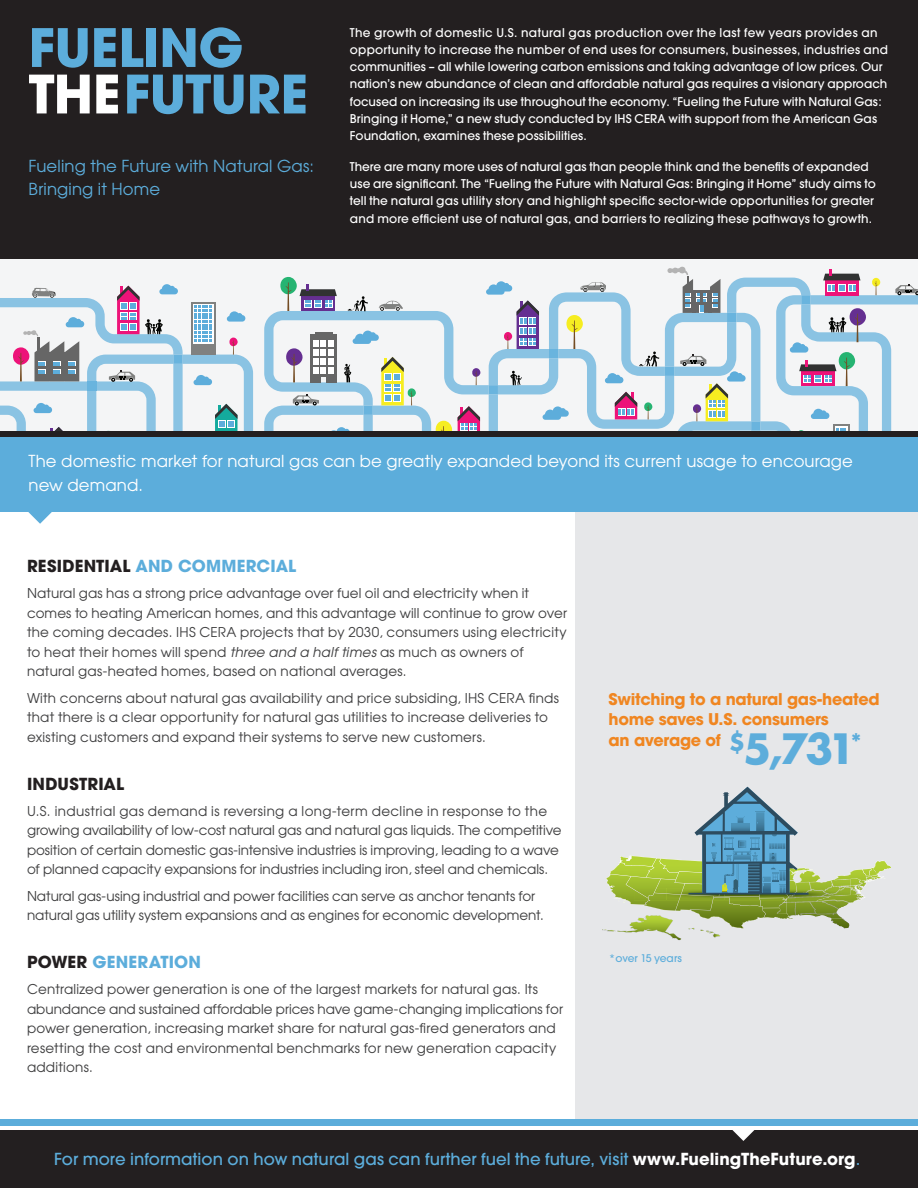
<style>
.page{position:relative;width:918px;height:1188px;background:#fff}
.page>*{position:absolute;margin:0;border:0;box-sizing:border-box;transform-origin:0 0}
.t1{font:700 52.5px/46.5px "Avant Garde";letter-spacing:-.01em;color:#5caddb}
.t2{font:16.5px/24px "Avant Garde";letter-spacing:.01em;color:#fff}
.t3{font:500 16.5px "Avant Garde";letter-spacing:.005em;color:#5caddb}
.t4{font:16.5px/22.5px "Avant Garde";letter-spacing:.01em;color:#5caddb}
.t5{font:700 16.5px "Avant Garde";letter-spacing:.01em;color:#5caddb}
.t6{font:700 16.5px "Avant Garde";letter-spacing:.01em;color:#231f20}
.t7{font:700 16.05px/20.4px "Avant Garde";letter-spacing:-.02em;color:#f08621}
.t8{font:13.5px/19.5px "Avant Garde";letter-spacing:.01em;color:#3e3e3f}
.t9{font:500 12px/17.2px "Avant Garde";letter-spacing:.005em;color:#fff}
.t10{font:500 10.5px "Avant Garde";letter-spacing:-.01em;color:#5caddb}
.s1{color:#fff}
.s2{color:#231f20}
.s3{font-style:italic}
.s4{font-family:"Futura Std";font-size:23.7px;color:#5daddb}
.s5{font-family:"Futura Std";font-size:40.65px;color:#5daddb}
.s6{font-weight:700;color:#fff}
</style>
<div class="page">
<div style="left:0;top:252px;width:918px;height:179px;background:#f4f5f6"></div>
<svg style="left:0;top:266px;width:918px;height:165px"></svg>
<div style="left:575px;top:512px;width:343px;height:608px;background:#e6e7e9"></div>
<div style="left:0;top:1130px;width:918px;height:58px;background:#231f20"></div>
<div style="left:0;top:0;width:918px;height:258px;background:#231f20"></div>
<div style="left:0;top:431px;width:918px;height:7px;background:#231f20"></div>
<div style="left:0;top:1119px;width:918px;height:7px;background:#5caddb"></div>
<svg style="left:732px;top:1130px;width:23px;height:11px"></svg>
<div style="left:0;top:438px;width:918px;height:74px;background:#5caddb"></div>
<svg style="left:28px;top:512px;width:24px;height:12px"></svg>
<svg style="left:602px;top:787px;width:270px;height:153px"></svg>
<img style="left:769px;top:853px;width:34px;height:18px">
<img style="left:872px;top:861px;width:19px;height:20px">
<img style="left:787px;top:877px;width:63px;height:41px">
<img style="left:850px;top:875px;width:22px;height:21px">
<img style="left:777px;top:898px;width:10px;height:16px">
<img style="left:831px;top:918px;width:19px;height:10px">
<p class="t1" style="left:28px;top:24px;width:281px">FUELING<br><span class="s1">THE</span>FUTURE</p>
<p class="t4" style="left:28px;top:154px;width:287px">Fueling the Future with Natural Gas:<br>Bringing it Home</p>
<p class="t9" style="left:350px;top:24px;width:540px">The growth of domestic U.S. natural gas production over the last few years provides an opportunity to increase the number of end uses for consumers, businesses, industries and communities – all while lowering carbon emissions and taking advantage of low prices. Our nation’s new abundance of clean and affordable natural gas requires a visionary approach focused on increasing its use throughout the economy. “Fueling the Future with Natural Gas:<br>Bringing it Home,” a new study conducted by IHS CERA with support from the American Gas Foundation, examines these possibilities.</p>
<p class="t9" style="left:350px;top:158px;width:527px">There are many more uses of natural gas than people think and the benefits of expanded use are significant. The “Fueling the Future with Natural Gas: Bringing it Home” study aims to tell the natural gas utility story and highlight specific sector-wide opportunities for greater and more efficient use of natural gas, and barriers to realizing these pathways to growth.</p>
<p class="t2" style="left:28px;top:449px;width:826px">The domestic market for natural gas can be greatly expanded beyond its current usage to encourage new demand.</p>
<p class="t5" style="left:27px;top:555px;width:271px"><span class="s2">RESIDENTIAL</span> AND COMMERCIAL</p>
<p class="t8" style="left:27px;top:583px;width:542px">Natural gas has a strong price advantage over fuel oil and electricity when it comes to heating American homes, and this advantage will continue to grow over the coming decades. IHS CERA projects that by 2030, consumers using electricity to heat their homes will spend <span class="s3">three and a half times</span> as much as owners of natural gas-heated homes, based on national averages.</p>
<p class="t8" style="left:27px;top:688px;width:534px">With concerns about natural gas availability and price subsiding, IHS CERA finds that there is a clear opportunity for natural gas utilities to increase deliveries to existing customers and expand their systems to serve new customers.</p>
<p class="t6" style="left:27px;top:773px;width:99px">INDUSTRIAL</p>
<p class="t8" style="left:27px;top:801px;width:536px">U.S. industrial gas demand is reversing a long-term decline in response to the growing availability of low-cost natural gas and natural gas liquids. The competitive position of certain domestic gas-intensive industries is improving, leading to a wave of planned capacity expansions for industries including iron, steel and chemicals.</p>
<p class="t8" style="left:27px;top:886px;width:518px">Natural gas-using industrial and power facilities can serve as anchor tenants for natural gas utility system expansions and as engines for economic development.</p>
<p class="t5" style="left:27px;top:951px;width:175px"><span class="s2">POWER</span> GENERATION</p>
<p class="t8" style="left:27px;top:979px;width:538px">Centralized power generation is one of the largest markets for natural gas. Its abundance and sustained affordable prices have game-changing implications for power generation, increasing market share for natural gas-fired generators and resetting the cost and environmental benchmarks for new generation capacity additions.</p>
<p class="t7" style="left:609px;top:689px;width:273px">Switching to a natural gas-heated home saves U.S. consumers<br>an average of <span class="s4">$</span><span class="s5">5,731</span><span class="s4">*</span></p>
<p class="t10" style="left:609px;top:952px;width:74px">*over 15 years</p>
<p class="t3" style="left:54px;top:1149px;width:808px">For more information on how natural gas can further fuel the future, visit <span class="s6">www.FuelingTheFuture.org</span>.</p>
</div>
